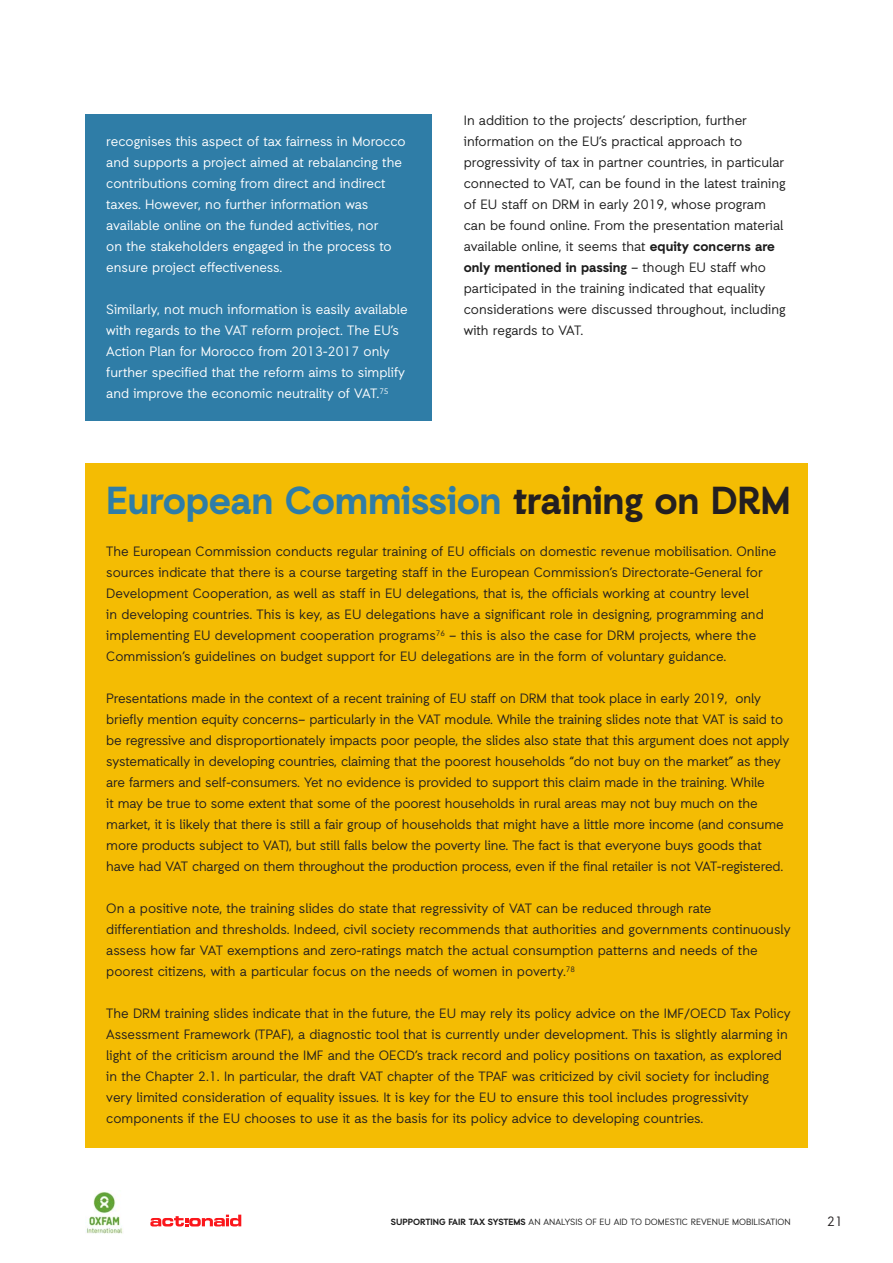
<style>
.page{position:relative;width:893px;height:1263px;background:#fff}
.page>*{position:absolute;margin:0;border:0;box-sizing:border-box;transform-origin:0 0}
.t1{font:700 39px "Auxilia";letter-spacing:-.01em;color:#2f7da7}
.t2{font:13.5px/21px "Auxilia";color:#231f20}
.t3{font:13.5px/21px "Auxilia";color:#fff}
.t4{font:13.5px/21px "Auxilia";color:#1c1c1c}
.t5{font:9px "Auxilia";color:#1c1c1c}
.s1{font-weight:700}
.s2{color:#231f20}
</style>
<div class="page">
<svg style="left:150px;top:1214px;width:91px;height:12px"></svg>
<img style="left:86px;top:1191px;width:37px;height:43px">
<div style="left:85px;top:115px;width:347px;height:306px;background:#2f7da7"></div>
<div style="left:85px;top:463px;width:723px;height:685px;background:#f4bc03"></div>
<p class="t3" style="left:106px;top:131px;width:301px">recognises this aspect of tax fairness in Morocco and supports a project aimed at rebalancing the contributions coming from direct and indirect taxes. However, no further information was available online on the funded activities, nor<br>on the stakeholders engaged in the process to ensure project effectiveness.</p>
<p class="t3" style="left:106px;top:299px;width:303px">Similarly, not much information is easily available with regards to the VAT reform project. The EU’s Action Plan for Morocco from 2013-2017 only further specified that the reform aims to simplify and improve the economic neutrality of VAT.<sup>75</sup></p>
<p class="t4" style="left:464px;top:109px;width:323px">In addition to the projects’ description, further information on the EU’s practical approach to progressivity of tax in partner countries, in particular connected to VAT, can be found in the latest training of EU staff on DRM in early 2019, whose program can be found online. From the presentation material available online, it seems that <span class="s1">equity concerns are only mentioned in passing</span> – though EU staff who participated in the training indicated that equality considerations were discussed throughout, including with regards to VAT.</p>
<p class="t1" style="left:106px;top:476px;width:686px">European Commission <span class="s2">training on DRM</span></p>
<p class="t2" style="left:106px;top:540px;width:672px">The European Commission conducts regular training of EU officials on domestic revenue mobilisation. Online sources indicate that there is a course targeting staff in the European Commission’s Directorate-General for Development Cooperation, as well as staff in EU delegations, that is, the officials working at country level<br>in developing countries. This is key, as EU delegations have a significant role in designing, programming and implementing EU development cooperation programs<sup>76</sup> – this is also the case for DRM projects, where the Commission’s guidelines on budget support for EU delegations are in the form of voluntary guidance.</p>
<p class="t2" style="left:106px;top:687px;width:685px">Presentations made in the context of a recent training of EU staff on DRM that took place in early 2019, only briefly mention equity concerns– particularly in the VAT module. While the training slides note that VAT is said to be regressive and disproportionately impacts poor people, the slides also state that this argument does not apply systematically in developing countries, claiming that the poorest households “do not buy on the market” as they are farmers and self-consumers. Yet no evidence is provided to support this claim made in the training. While<br>it may be true to some extent that some of the poorest households in rural areas may not buy much on the market, it is likely that there is still a fair group of households that might have a little more income (and consume more products subject to VAT), but still falls below the poverty line. The fact is that everyone buys goods that have had VAT charged on them throughout the production process, even if the final retailer is not VAT-registered.</p>
<p class="t2" style="left:106px;top:897px;width:686px">On a positive note, the training slides do state that regressivity of VAT can be reduced through rate differentiation and thresholds. Indeed, civil society recommends that authorities and governments continuously assess how far VAT exemptions and zero-ratings match the actual consumption patterns and needs of the poorest citizens, with a particular focus on the needs of women in poverty.<sup>78</sup></p>
<p class="t2" style="left:106px;top:1002px;width:686px">The DRM training slides indicate that in the future, the EU may rely its policy advice on the IMF/OECD Tax Policy Assessment Framework (TPAF), a diagnostic tool that is currently under development. This is slightly alarming in light of the criticism around the IMF and the OECD’s track record and policy positions on taxation, as explored in the Chapter 2.1. In particular, the draft VAT chapter of the TPAF was criticized by civil society for including very limited consideration of equality issues. It is key for the EU to ensure this tool includes progressivity components if the EU chooses to use it as the basis for its policy advice to developing countries.</p>
<p class="t5" style="left:391px;top:1217px;width:401px"><span class="s1">SUPPORTING FAIR TAX SYSTEMS</span> AN ANALYSIS OF EU AID TO DOMESTIC REVENUE MOBILISATION</p>
<p class="t2" style="left:827px;top:1210px;width:17px">21</p>
</div>
